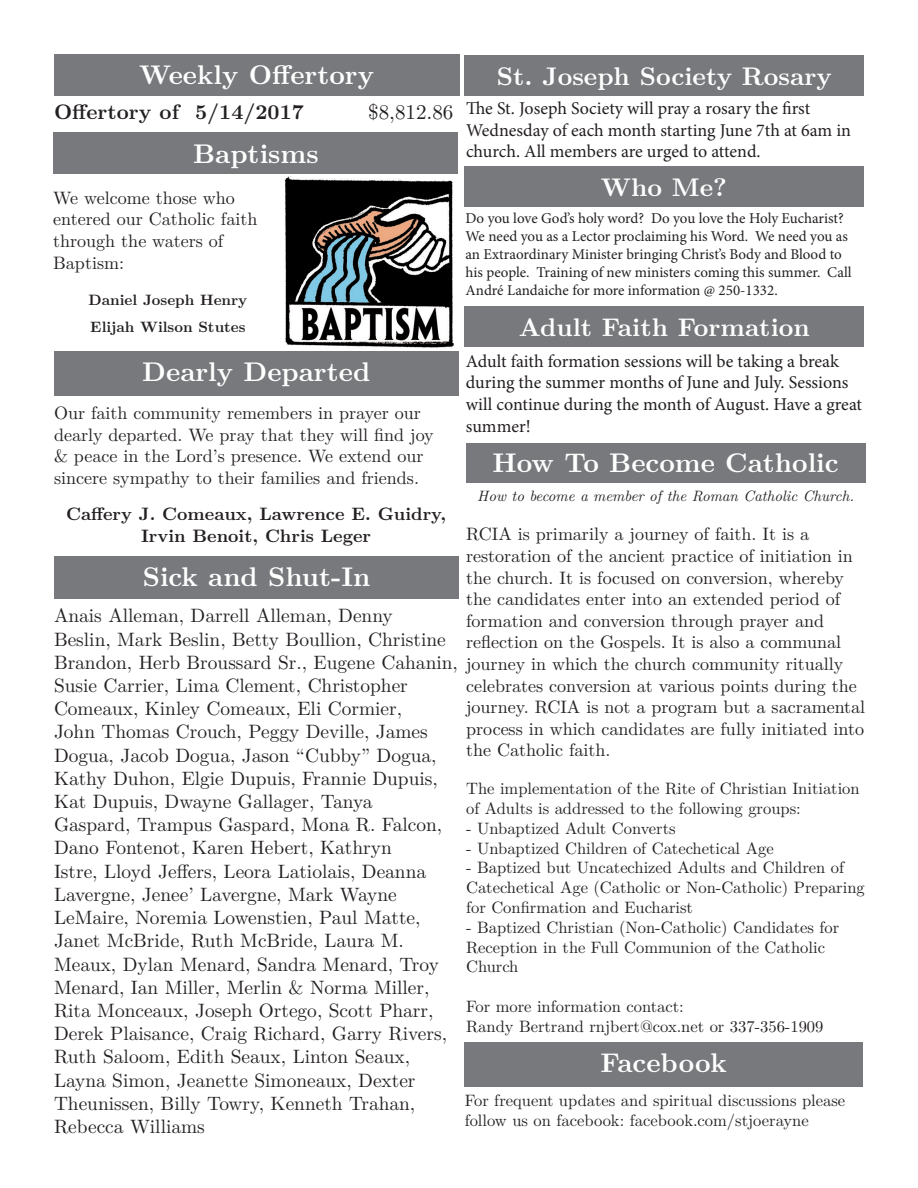
<style>
.page{position:relative;width:918px;height:1188px;background:#fff}
.page>*{position:absolute;margin:0;border:0;box-sizing:border-box;transform-origin:0 0}
.t1{font:700 27px "LM Roman 10";color:#fff}
.t2{font:700 25.5px "LM Roman 10";color:#fff}
.t3{font:700 21px "LM Roman 10";color:#231f20}
.t4{font:21px "LM Roman 10";color:#231f20}
.t5{font:19.35px/23.2px "LM Roman 10";color:#231f20}
.t6{font:18px/21.6px "LM Roman 10";color:#231f20}
.t7{font:18px/21.6px "Minion Pro";color:#231f20}
.t8{font:700 18px/21.6px "LM Roman 10";color:#231f20;text-align:center}
.t9{font:16.5px/19.8px "LM Roman 10";color:#231f20}
.t10{font:15px/18px "Minion Pro";letter-spacing:-.005em;color:#231f20}
.t11{font:italic 15px "LM Roman 10";color:#231f20}
.t12{font:700 15px/27px "LM Roman 10";color:#231f20}
.s1{font-size:19.35px}
</style>
<div class="page">
<img style="left:284px;top:177px;width:170px;height:171px">
<div style="left:465px;top:1042px;width:398px;height:45px;background:#77797c"></div>
<div style="left:54px;top:54px;width:405px;height:41px;background:#77797c"></div>
<div style="left:54px;top:556px;width:405px;height:43px;background:#77797c"></div>
<div style="left:54px;top:351px;width:405px;height:45px;background:#77797c"></div>
<div style="left:465px;top:55px;width:399px;height:40px;background:#77797c"></div>
<div style="left:54px;top:133px;width:404px;height:41px;background:#77797c"></div>
<div style="left:466px;top:443px;width:399px;height:40px;background:#77797c"></div>
<div style="left:465px;top:306px;width:399px;height:40px;background:#77797c"></div>
<div style="left:464px;top:166px;width:400px;height:40px;background:#77797c"></div>
<h1 class="t1" style="left:139px;top:54px;width:236px">Weekly Offertory</h1>
<p class="t3" style="left:54px;top:95px;width:251px">Offertory of 5/14/2017</p>
<p class="t4" style="left:368px;top:95px;width:87px">$8,812.86</p>
<h2 class="t2" style="left:497px;top:56px;width:337px">St. Joseph Society Rosary</h2>
<p class="t7" style="left:466px;top:98px;width:386px">The St. Joseph Society will pray a rosary the first<br>Wednesday of each month starting June 7th at 6am in</p>
<h1 class="t1" style="left:193px;top:132px;width:127px">Baptisms</h1>
<p class="t7" style="left:466px;top:141px;width:296px">church. All members are urged to attend.</p>
<p class="t6" style="left:53px;top:185px;width:206px">We welcome those who entered our Catholic faith through the waters of<br>Baptism:</p>
<p class="t12" style="left:89px;top:285px;width:160px">Daniel Joseph Henry<br>Elijah Wilson Stutes</p>
<h2 class="t2" style="left:601px;top:167px;width:128px">Who Me?</h2>
<p class="t10" style="left:466px;top:209px;width:388px">Do you love God’s holy word? Do you love the Holy Eucharist?<br>We need you as a Lector proclaiming his Word. We need you as an Extraordinary Minister bringing Christ’s Body and Blood to his people. Training of new ministers coming this summer. Call André Landaiche for more information @ 250-1332.</p>
<h2 class="t2" style="left:519px;top:307px;width:293px">Adult Faith Formation</h2>
<p class="t7" style="left:466px;top:350px;width:398px">Adult faith formation sessions will be taking a break during the summer months of June and July. Sessions will continue during the month of August. Have a great summer!</p>
<h1 class="t1" style="left:142px;top:350px;width:230px">Dearly Departed</h1>
<p class="t6" style="left:54px;top:401px;width:381px">Our faith community remembers in prayer our dearly departed. We pray that they will find joy &amp; peace in the Lord’s presence. We extend our sincere sympathy to their families and friends.</p>
<p class="t8" style="left:66px;top:502px;width:382px">Caffery J. Comeaux, Lawrence E. Guidry,<br>Irvin Benoit, Chris Leger</p>
<h1 class="t1" style="left:493px;top:442px;width:348px">How To Become Catholic</h1>
<p class="t11" style="left:477px;top:484px;width:378px">How to become a member of the Roman Catholic Church.</p>
<p class="t6" style="left:466px;top:522px;width:388px">RCIA is primarily a journey of faith. It is a restoration of the ancient practice of initiation in the church. It is focused on conversion, whereby the candidates enter into an extended period of formation and conversion through prayer and reflection on the Gospels. It is also a communal</p>
<p class="t6" style="left:466px;top:673px;width:401px">celebrates conversion at various points during the journey. RCIA is not a program but a sacramental process in which candidates are fully initiated into the Catholic faith.</p>
<p class="t9" style="left:466px;top:777px;width:395px">The implementation of the Rite of Christian Initiation of Adults is addressed to the following groups:</p>
<p class="t9" style="left:466px;top:817px;width:211px">- Unbaptized Adult Converts</p>
<p class="t9" style="left:466px;top:837px;width:309px">- Unbaptized Children of Catechetical Age</p>
<p class="t9" style="left:466px;top:857px;width:400px">- Baptized but Uncatechized Adults and Children of<br>Catechetical Age (Catholic or Non-Catholic) Preparing for Confirmation and Eucharist</p>
<p class="t9" style="left:466px;top:916px;width:375px">- Baptized Christian (Non-Catholic) Candidates for<br>Reception in the Full Communion of the Catholic<br>Church</p>
<p class="t9" style="left:466px;top:995px;width:359px">For more information contact:<br>Randy Bertrand rnjbert@cox.net or 337-356-1909</p>
<h1 class="t1" style="left:143px;top:556px;width:229px">Sick and Shut-In</h1>
<p class="t5" style="left:54px;top:603px;width:393px">Anais Alleman, Darrell Alleman, Denny<br>Beslin, Mark Beslin, Betty Boullion, Christine</p>
<p class="t6" style="left:54px;top:652px;width:791px"><span class="s1">Brandon, Herb Broussard Sr., Eugene Cahanin,</span> journey in which the church community ritually</p>
<p class="t5" style="left:54px;top:672px;width:395px">Susie Carrier, Lima Clement, Christopher Comeaux, Kinley Comeaux, Eli Cormier, John Thomas Crouch, Peggy Deville, James Dogua, Jacob Dogua, Jason “Cubby” Dogua, Kathy Duhon, Elgie Dupuis, Frannie Dupuis, Kat Dupuis, Dwayne Gallager, Tanya Gaspard, Trampus Gaspard, Mona R. Falcon, Dano Fontenot, Karen Hebert, Kathryn<br>Istre, Lloyd Jeffers, Leora Latiolais, Deanna Lavergne, Jenee’ Lavergne, Mark Wayne LeMaire, Noremia Lowenstien, Paul Matte, Janet McBride, Ruth McBride, Laura M.<br>Meaux, Dylan Menard, Sandra Menard, Troy Menard, Ian Miller, Merlin &amp; Norma Miller, Rita Monceaux, Joseph Ortego, Scott Pharr, Derek Plaisance, Craig Richard, Garry Rivers, Ruth Saloom, Edith Seaux, Linton Seaux, Layna Simon, Jeanette Simoneaux, Dexter Theunissen, Billy Towry, Kenneth Trahan, Rebecca Williams</p>
<h1 class="t1" style="left:601px;top:1042px;width:128px">Facebook</h1>
<p class="t9" style="left:465px;top:1089px;width:382px">For frequent updates and spiritual discussions please follow us on facebook: facebook.com/stjoerayne</p>
</div>
